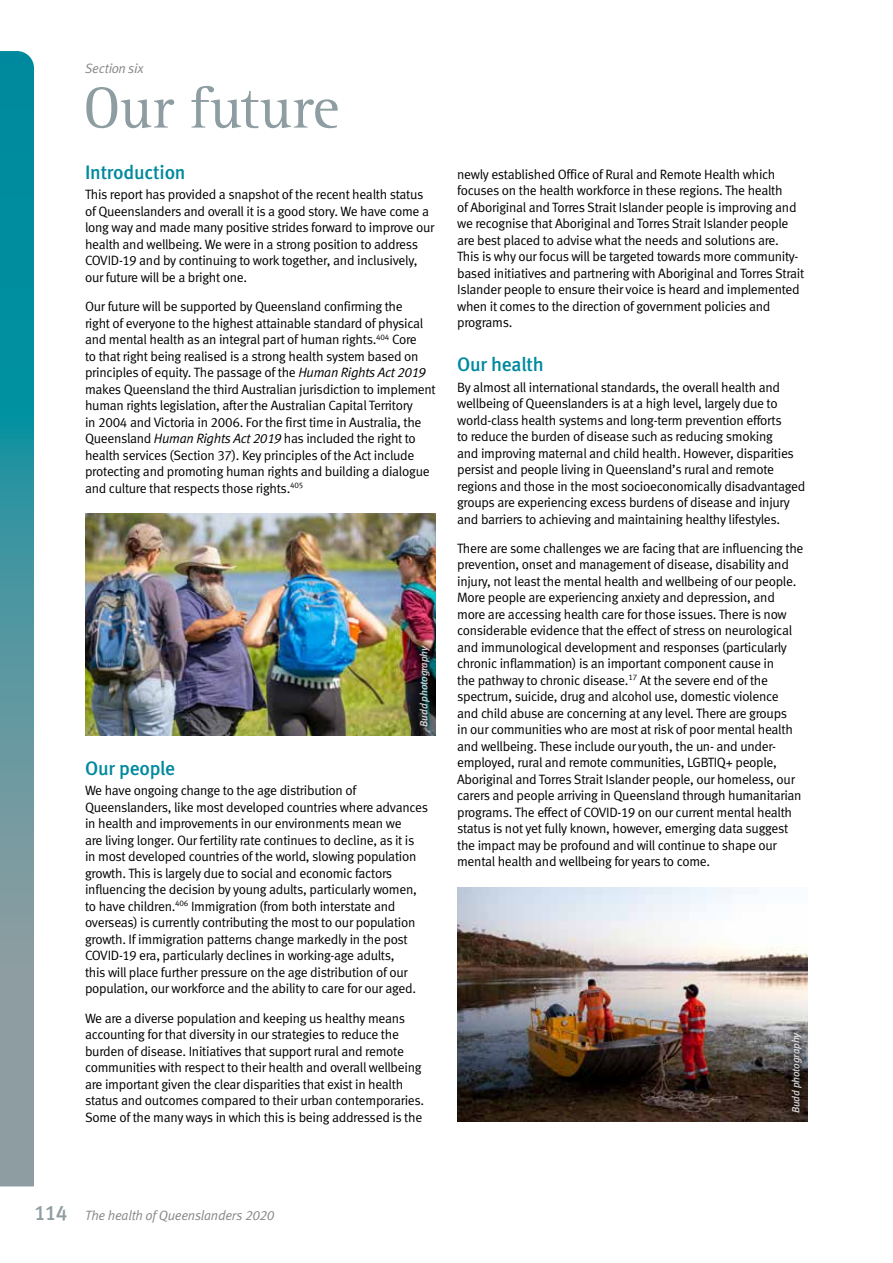
<style>
.page{position:relative;width:893px;height:1263px;background:#fff}
.page>*{position:absolute;margin:0;border:0;box-sizing:border-box;transform-origin:0 0}
.t1{font:60px "Rotis Serif";color:#8e9da1}
.t2{font:19.5px "Meta Medium LF";letter-spacing:-.01em;color:#00899e}
.t3{font:13.5px/16.5px "Meta Normal LF";letter-spacing:-.02em;color:#000}
.t4{font:italic 13.5px "Meta Normal LF";letter-spacing:-.015em;color:#878787}
.t5{font:italic 10.5px "Meta Medium LF";letter-spacing:-.02em;color:#fff}
.s1{font-style:italic}
.s2{font-family:"Meta Medium LF";font-style:normal;font-size:21px;color:#8e9da1}
</style>
<div class="page">
<svg style="left:0;top:51px;width:34px;height:1135px;background:#4795a0"></svg>
<img style="left:85px;top:514px;width:351px;height:221px">
<div style="left:410px;top:637px;width:29px;height:98px;background:#000;opacity:.6"></div>
<img style="left:457px;top:888px;width:351px;height:233px">
<div style="left:782px;top:1023px;width:29px;height:99px;background:#000;opacity:.6"></div>
<p class="t4" style="left:85px;top:61px;width:60px">Section six</p>
<h1 class="t1" style="left:83px;top:74px;width:258px">Our future</h1>
<h2 class="t2" style="left:85px;top:161px;width:102px">Introduction</h2>
<p class="t3" style="left:85px;top:186px;width:351px">This report has provided a snapshot of the recent health status of Queenslanders and overall it is a good story. We have come a long way and made many positive strides forward to improve our health and wellbeing. We were in a strong position to address COVID-19 and by continuing to work together, and inclusively, our future will be a bright one.</p>
<p class="t3" style="left:85px;top:298px;width:352px">Our future will be supported by Queensland confirming the<br>right of everyone to the highest attainable standard of physical and mental health as an integral part of human rights.<sup>404</sup> Core<br>to that right being realised is a strong health system based on principles of equity. The passage of the <span class="s1">Human Rights Act 2019 </span>makes Queensland the third Australian jurisdiction to implement human rights legislation, after the Australian Capital Territory<br>in 2004 and Victoria in 2006. For the first time in Australia, the Queensland <span class="s1">Human Rights Act 2019</span> has included the right to health services (Section 37). Key principles of the Act include protecting and promoting human rights and building a dialogue and culture that respects those rights.<sup>405</sup></p>
<p class="t5" style="left:417px;top:726px;width:82px;rotate:-90deg">Budd photography</p>
<h2 class="t2" style="left:85px;top:756px;width:92px">Our people</h2>
<p class="t3" style="left:85px;top:782px;width:344px">We have ongoing change to the age distribution of Queenslanders, like most developed countries where advances in health and improvements in our environments mean we<br>are living longer. Our fertility rate continues to decline, as it is in most developed countries of the world, slowing population growth. This is largely due to social and economic factors influencing the decision by young adults, particularly women, to have children.<sup>406</sup> Immigration (from both interstate and overseas) is currently contributing the most to our population growth. If immigration patterns change markedly in the post COVID-19 era, particularly declines in working-age adults,<br>this will place further pressure on the age distribution of our population, our workforce and the ability to care for our aged.</p>
<p class="t3" style="left:85px;top:1009px;width:341px">We are a diverse population and keeping us healthy means accounting for that diversity in our strategies to reduce the burden of disease. Initiatives that support rural and remote communities with respect to their health and overall wellbeing are important given the clear disparities that exist in health status and outcomes compared to their urban contemporaries.<br>Some of the many ways in which this is being addressed is the</p>
<p class="t3" style="left:457px;top:165px;width:349px">newly established Office of Rural and Remote Health which focuses on the health workforce in these regions. The health<br>of Aboriginal and Torres Strait Islander people is improving and we recognise that Aboriginal and Torres Strait Islander people are best placed to advise what the needs and solutions are.<br>This is why our focus will be targeted towards more community&shy;based initiatives and partnering with Aboriginal and Torres Strait Islander people to ensure their voice is heard and implemented when it comes to the direction of government policies and programs.</p>
<h2 class="t2" style="left:457px;top:353px;width:88px">Our health</h2>
<p class="t3" style="left:457px;top:379px;width:350px">By almost all international standards, the overall health and wellbeing of Queenslanders is at a high level, largely due to world-class health systems and long-term prevention efforts<br>to reduce the burden of disease such as reducing smoking<br>and improving maternal and child health. However, disparities persist and people living in Queensland’s rural and remote regions and those in the most socioeconomically disadvantaged groups are experiencing excess burdens of disease and injury and barriers to achieving and maintaining healthy lifestyles.</p>
<p class="t3" style="left:457px;top:540px;width:348px">There are some challenges we are facing that are influencing the prevention, onset and management of disease, disability and injury, not least the mental health and wellbeing of our people.<br>More people are experiencing anxiety and depression, and more are accessing health care for those issues. There is now considerable evidence that the effect of stress on neurological and immunological development and responses (particularly chronic inflammation) is an important component cause in<br>the pathway to chronic disease.<sup>17</sup> At the severe end of the spectrum, suicide, drug and alcohol use, domestic violence<br>and child abuse are concerning at any level. There are groups<br>in our communities who are most at risk of poor mental health and wellbeing. These include our youth, the un- and under&shy;employed, rural and remote communities, LGBTIQ+ people, Aboriginal and Torres Strait Islander people, our homeless, our carers and people arriving in Queensland through humanitarian programs. The effect of COVID-19 on our current mental health status is not yet fully known, however, emerging data suggest the impact may be profound and will continue to shape our mental health and wellbeing for years to come.</p>
<p class="t5" style="left:789px;top:1113px;width:82px;rotate:-90deg">Budd photography</p>
<p class="t4" style="left:34px;top:1208px;width:242px"><span class="s2">114</span> The health of Queenslanders 2020</p>
</div>
